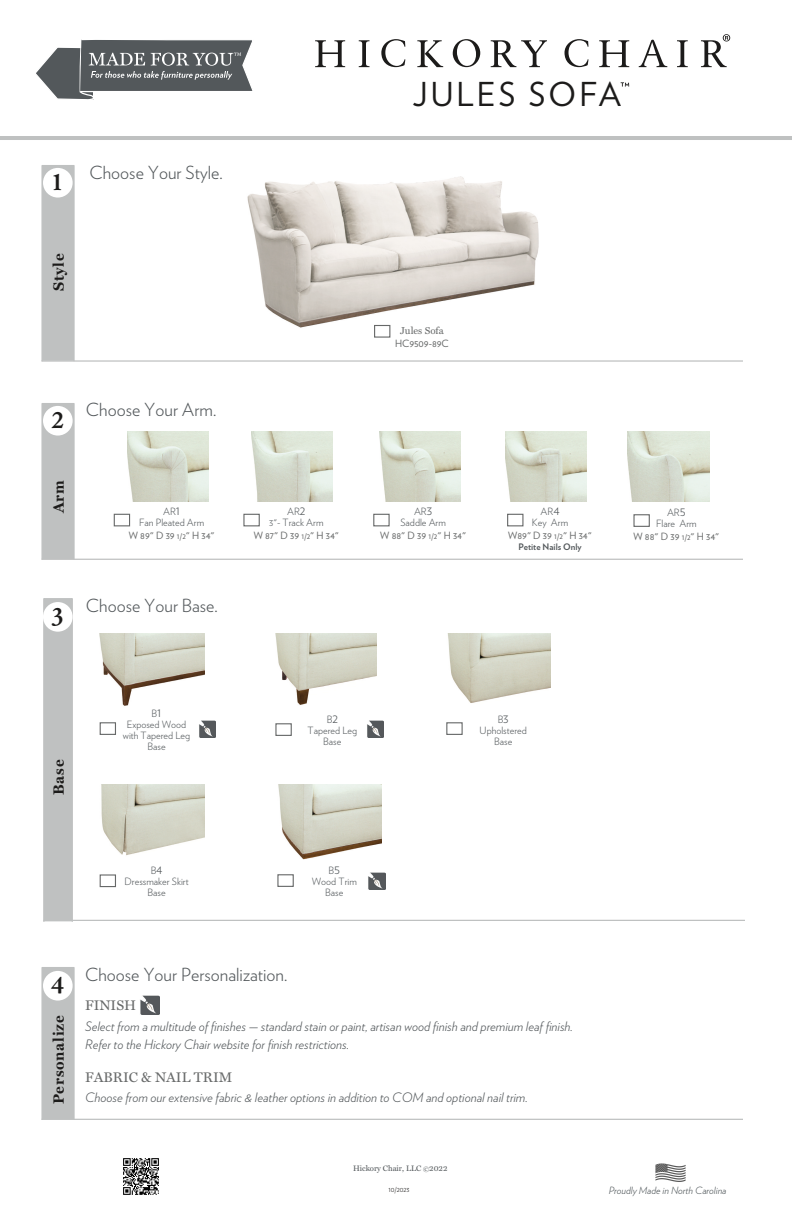
<style>
.page{position:relative;width:792px;height:1224px;background:#fff}
.page>*{position:absolute;margin:0;border:0;box-sizing:border-box;transform-origin:0 0}
.t1{font:32.9px "Verlag";letter-spacing:.095em;color:#1c1b1a}
.t2{font:700 23px "Hoefler Txt";color:#1c1b1a}
.t3{font:300 18px "Verlag";color:#53585b}
.t4{font:700 15px "Miller Text";letter-spacing:.05em;color:#1c1b1a}
.t5{font:14px "Miller Text";color:#686a6a}
.t6{font:italic 300 13px "Verlag";color:#53585b}
.t7{font:300 10px "Verlag";color:#53585b}
.t8{font:10px "Verlag";color:#686a6a}
.t9{font:italic 300 10px "Verlag";color:#50575a}
.t10{font:10px "Miller Text";color:#686a6a}
.t11{font:700 9px "Verlag";color:#53585b}
.t12{font:7.9px "Miller Text";color:#53585b}
.t13{font:300 7px "Verlag";color:#1c1b1a}
.s1{font-size:13px}
.s2{font-size:8px}
.s3{font-size:6.6px}
</style>
<div class="page">
<svg style="left:621px;top:82px;width:8px;height:5px"></svg>
<svg style="left:599px;top:40px;width:30px;height:27px"></svg>
<svg style="left:677px;top:40px;width:11px;height:27px"></svg>
<svg style="left:565px;top:39px;width:24px;height:28px"></svg>
<svg style="left:639px;top:40px;width:28px;height:27px"></svg>
<svg style="left:315px;top:40px;width:30px;height:27px"></svg>
<svg style="left:359px;top:40px;width:10px;height:27px"></svg>
<svg style="left:381px;top:39px;width:24px;height:28px"></svg>
<svg style="left:417px;top:40px;width:26px;height:27px"></svg>
<svg style="left:453px;top:39px;width:27px;height:28px"></svg>
<svg style="left:491px;top:40px;width:56px;height:27px"></svg>
<svg style="left:701px;top:34px;width:29px;height:33px"></svg>
<hr style="left:41px;top:360px;width:702px;height:2px;background:#bfc1c1">
<hr style="left:41px;top:559px;width:702px;height:1px;background:#bfc1c1">
<img style="left:247px;top:176px;width:292px;height:155px">
<div style="left:114px;top:514px;width:16px;height:12px;border:1px solid #666868"></div>
<img style="left:127px;top:431px;width:81px;height:70px">
<div style="left:243px;top:514px;width:17px;height:12px;border:1px solid #666868"></div>
<div style="left:373px;top:514px;width:17px;height:12px;border:1px solid #666868"></div>
<div style="left:507px;top:514px;width:16px;height:12px;border:1px solid #666868"></div>
<hr style="left:43px;top:920px;width:702px;height:1px;background:#bfc1c1">
<div style="left:41px;top:165px;width:34px;height:196px;background:#bfc1c1;border:1px solid #bfc1c1"></div>
<div style="left:43px;top:168px;width:30px;height:30px;background:#fff;border-radius:50%"></div>
<div style="left:41px;top:403px;width:34px;height:157px;background:#bfc1c1;border:1px solid #bfc1c1"></div>
<div style="left:43px;top:406px;width:30px;height:30px;background:#fff;border-radius:50%"></div>
<div style="left:43px;top:598px;width:30px;height:324px;background:#bfc1c1;border:1px solid #bfc1c1"></div>
<div style="left:43px;top:602px;width:30px;height:30px;background:#fff;border-radius:50%"></div>
<div style="left:100px;top:722px;width:16px;height:13px;border:1px solid #666868"></div>
<img style="left:100px;top:634px;width:104px;height:72px">
<div style="left:275px;top:723px;width:17px;height:13px;border:1px solid #666868"></div>
<div style="left:446px;top:722px;width:17px;height:13px;border:1px solid #666868"></div>
<div style="left:100px;top:874px;width:16px;height:13px;border:1px solid #666868"></div>
<div style="left:277px;top:874px;width:17px;height:13px;border:1px solid #666868"></div>
<img style="left:367px;top:720px;width:17px;height:17px">
<hr style="left:41px;top:1119px;width:702px;height:1px;background:#bfc1c1">
<img style="left:140px;top:996px;width:19px;height:18px">
<div style="left:633px;top:514px;width:17px;height:13px;border:1px solid #666868"></div>
<div style="left:41px;top:967px;width:34px;height:153px;background:#bfc1c1;border:1px solid #bfc1c1"></div>
<div style="left:43px;top:971px;width:30px;height:30px;background:#fff;border-radius:50%"></div>
<svg style="left:36px;top:39px;width:217px;height:61px"></svg>
<img style="left:199px;top:720px;width:16px;height:17px">
<img style="left:368px;top:872px;width:17px;height:17px">
<hr style="left:0;top:136px;width:792px;height:4px;background:#bfc1c1">
<img style="left:628px;top:431px;width:81px;height:70px">
<img style="left:251px;top:431px;width:82px;height:70px">
<img style="left:505px;top:431px;width:82px;height:70px">
<img style="left:379px;top:431px;width:82px;height:70px">
<img style="left:276px;top:634px;width:101px;height:71px">
<img style="left:448px;top:634px;width:103px;height:69px">
<img style="left:101px;top:785px;width:103px;height:71px">
<img style="left:278px;top:785px;width:104px;height:75px">
<div style="left:374px;top:325px;width:16px;height:13px;border:1px solid #666868"></div>
<img style="left:655px;top:1163px;width:31px;height:19px">
<img style="left:123px;top:1158px;width:36px;height:37px">
<p class="t2" style="left:52px;top:165px;width:12px">1</p>
<p class="t3" style="left:90px;top:160px;width:135px">Choose Your Style.</p>
<p class="t4" style="left:50px;top:291px;width:39px;rotate:-90deg">Style</p>
<p class="t2" style="left:51px;top:403px;width:15px">2</p>
<p class="t4" style="left:50px;top:513px;width:35px;rotate:-90deg">Arm</p>
<p class="t3" style="left:86px;top:397px;width:132px">Choose Your Arm.</p>
<p class="t7" style="left:163px;top:504px;width:19px">AR<span class="s1">1</span></p>
<p class="t7" style="left:139px;top:515px;width:67px">Fan Pleated Arm</p>
<p class="t8" style="left:129px;top:528px;width:87px">W 89" D 39 <span class="s2">1/2</span>" H 34"</p>
<p class="t2" style="left:52px;top:599px;width:14px">3</p>
<p class="t3" style="left:86px;top:593px;width:133px">Choose Your Base.</p>
<p class="t7" style="left:287px;top:504px;width:20px">AR<span class="s1">2</span></p>
<p class="t7" style="left:269px;top:515px;width:56px">3"- Track Arm</p>
<p class="t8" style="left:254px;top:528px;width:87px">W 87" D 39 <span class="s2">1/2</span>" H 34"</p>
<p class="t1" style="left:413px;top:69px;width:210px">JULES SOFA</p>
<p class="t10" style="left:400px;top:325px;width:45px">Jules Sofa</p>
<p class="t8" style="left:395px;top:336px;width:55px">HC9509-89C</p>
<p class="t7" style="left:414px;top:504px;width:20px">AR<span class="s1">3</span></p>
<p class="t7" style="left:400px;top:515px;width:47px">Saddle Arm</p>
<p class="t8" style="left:380px;top:528px;width:87px">W 88" D 39 <span class="s2">1/2</span>" H 34"</p>
<p class="t7" style="left:541px;top:504px;width:21px">AR<span class="s1">4</span></p>
<p class="t7" style="left:532px;top:515px;width:38px">Key Arm</p>
<p class="t8" style="left:508px;top:528px;width:85px">W89" D 39 <span class="s2">1/2</span>" H 34"</p>
<p class="t11" style="left:518px;top:540px;width:65px">Petite Nails Only</p>
<p class="t7" style="left:667px;top:505px;width:20px">AR<span class="s1">5</span></p>
<p class="t7" style="left:656px;top:516px;width:42px">Flare Arm</p>
<p class="t8" style="left:633px;top:529px;width:87px">W 88" D 39 <span class="s2">1/2</span>" H 34"</p>
<p class="t4" style="left:50px;top:795px;width:37px;rotate:-90deg">Base</p>
<p class="t7" style="left:152px;top:706px;width:11px">B<span class="s1">1</span></p>
<p class="t7" style="left:127px;top:717px;width:61px">Exposed Wood</p>
<p class="t7" style="left:123px;top:728px;width:69px">with Tapered Leg</p>
<p class="t7" style="left:148px;top:739px;width:20px">Base</p>
<p class="t7" style="left:151px;top:863px;width:13px">B<span class="s1">4</span></p>
<p class="t7" style="left:125px;top:874px;width:66px">Dressmaker Skirt</p>
<p class="t7" style="left:148px;top:885px;width:20px">Base</p>
<p class="t7" style="left:327px;top:712px;width:13px">B<span class="s1">2</span></p>
<p class="t7" style="left:308px;top:723px;width:51px">Tapered Leg</p>
<p class="t7" style="left:323px;top:734px;width:20px">Base</p>
<p class="t7" style="left:329px;top:863px;width:13px">B<span class="s1">5</span></p>
<p class="t7" style="left:312px;top:874px;width:47px">Wood Trim</p>
<p class="t7" style="left:325px;top:885px;width:20px">Base</p>
<p class="t7" style="left:498px;top:712px;width:13px">B<span class="s1">3</span></p>
<p class="t7" style="left:480px;top:723px;width:49px">Upholstered</p>
<p class="t7" style="left:494px;top:734px;width:20px">Base</p>
<p class="t2" style="left:51px;top:968px;width:15px">4</p>
<p class="t4" style="left:50px;top:1104px;width:90px;rotate:-90deg">Personalize</p>
<p class="t3" style="left:85px;top:962px;width:204px">Choose Your Personalization.</p>
<p class="t5" style="left:85px;top:998px;width:52px">FINISH</p>
<p class="t6" style="left:85px;top:1017px;width:489px">Select from a multitude of finishes — standard stain or paint, artisan wood finish and premium leaf finish.</p>
<p class="t6" style="left:85px;top:1035px;width:265px">Refer to the Hickory Chair website for finish restrictions.</p>
<p class="t5" style="left:85px;top:1070px;width:149px">FABRIC &amp; NAIL TRIM</p>
<p class="t6" style="left:85px;top:1088px;width:444px">Choose from our extensive fabric &amp; leather options in addition to COM and optional nail trim.</p>
<p class="t12" style="left:353px;top:1163px;width:96px">Hickory Chair, LLC <span class="s3">©</span>2022</p>
<p class="t13" style="left:389px;top:1184px;width:22px">10/2023</p>
<p class="t9" style="left:609px;top:1183px;width:119px">Proudly Made in North Carolina</p>
</div>
